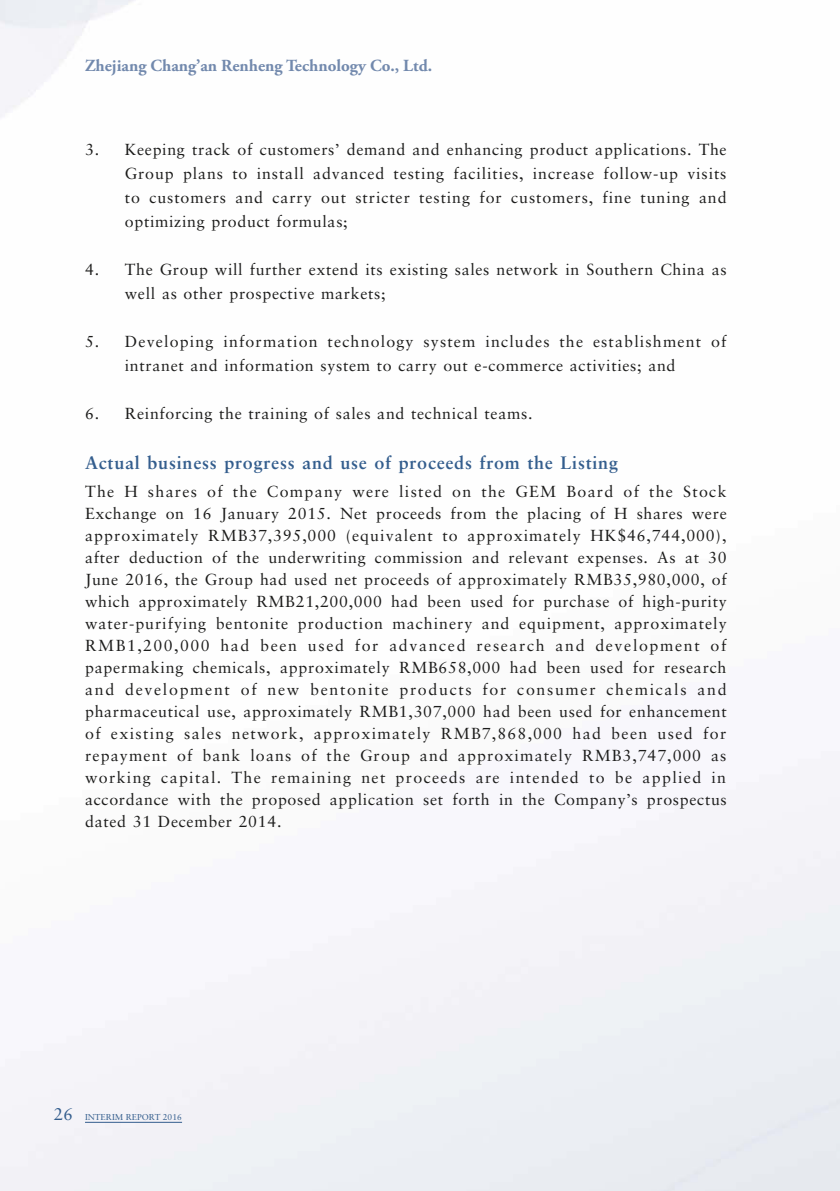
<style>
.page{position:relative;width:840px;height:1191px;background:#fff}
.page>*{position:absolute;margin:0;border:0;box-sizing:border-box;transform-origin:0 0}
.t1{font:700 18px "Sabon LT Std";letter-spacing:.04em;color:#335d8d}
.t2{font:700 17px "Adobe Garamond Pro";color:#7289ad}
.t3{font:16px/22px "Sabon LT Std";letter-spacing:.04em;color:#1c1c1b;text-align:justify}
.t4{font:16px/24px "Sabon LT Std";letter-spacing:.07em;color:#1c1c1b}
.t5{font:8.6px "Sabon LT Std";color:#335d8d}
.s1{font-size:17px}
</style>
<div class="page">
<hr style="left:85px;top:1122px;width:97px;height:1px;background:#335d8d">
<p class="t2" style="left:85px;top:55px;width:348px">Zhejiang Chang’an Renheng Technology Co., Ltd.</p>
<p class="t3" style="left:125px;top:137px;width:603px;line-height:24px;text-indent:-40px">3. Keeping track of customers’ demand and enhancing product applications. The Group plans to install advanced testing facilities, increase follow-up visits to customers and carry out stricter testing for customers, fine tuning and optimizing product formulas;</p>
<p class="t3" style="left:125px;top:257px;width:603px;line-height:24px;text-indent:-40px">4. The Group will further extend its existing sales network in Southern China as well as other prospective markets;</p>
<p class="t4" style="left:125px;top:329px;width:602px;text-indent:-40px">5. Developing information technology system includes the establishment of intranet and information system to carry out e-commerce activities; and</p>
<p class="t3" style="left:85px;top:402px;width:448px">6. Reinforcing the training of sales and technical teams.</p>
<p class="t1" style="left:85px;top:452px;width:534px">Actual business progress and use of proceeds from the Listing</p>
<p class="t3" style="left:85px;top:480px;width:643px">The H shares of the Company were listed on the GEM Board of the Stock Exchange on 16 January 2015. Net proceeds from the placing of H shares were approximately RMB37,395,000 (equivalent to approximately HK$46,744,000), after deduction of the underwriting commission and relevant expenses. As at 30<br>June 2016, the Group had used net proceeds of approximately RMB35,980,000, of which approximately RMB21,200,000 had been used for purchase of high-purity water-purifying bentonite production machinery and equipment, approximately RMB1,200,000 had been used for advanced research and development of papermaking chemicals, approximately RMB658,000 had been used for research and development of new bentonite products for consumer chemicals and pharmaceutical use, approximately RMB1,307,000 had been used for enhancement of existing sales network, approximately RMB7,868,000 had been used for repayment of bank loans of the Group and approximately RMB3,747,000 as working capital. The remaining net proceeds are intended to be applied in accordance with the proposed application set forth in the Company’s prospectus dated 31 December 2014.</p>
<p class="t5" style="left:54px;top:1112px;width:129px"><span class="s1">26</span> INTERIM REPORT 2016</p>
</div>
